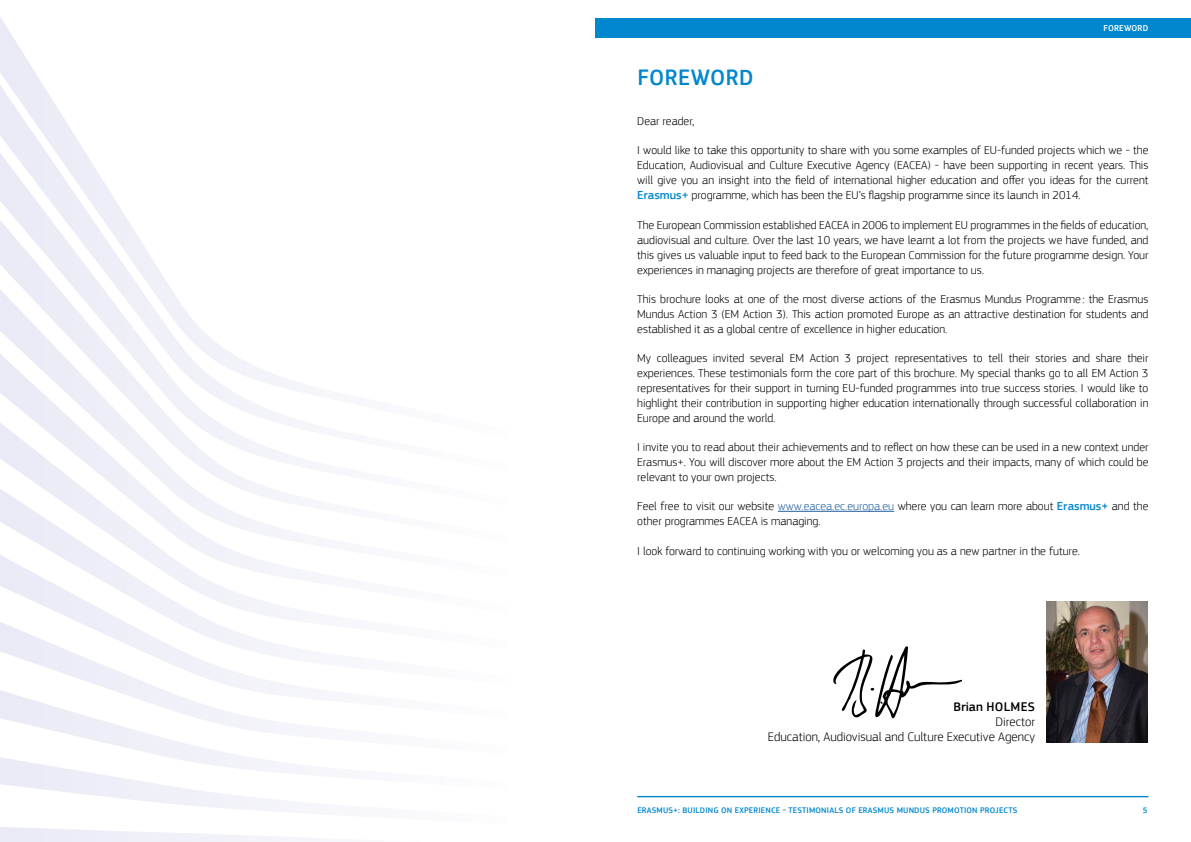
<style>
.page{position:relative;width:1191px;height:842px;background:#fff}
.page>*{position:absolute;margin:0;border:0;box-sizing:border-box;transform-origin:0 0}
.t1{font:500 23px "EC Square Sans Pro";letter-spacing:.02em;color:#0087cd}
.t2{font:300 13px/15px "EC Square Sans Pro";color:#000;text-align:right}
.t3{font:500 13px "EC Square Sans Pro";letter-spacing:.02em;color:#000}
.t4{font:300 12px/15px "EC Square Sans Pro";color:#000;text-align:justify}
.t5{font:500 8.9px "EC Square Sans Pro";letter-spacing:.02em;color:#fff}
.t6{font:500 8.4px "EC Square Sans Pro";letter-spacing:.02em;color:#0087cd}
.s1{font-weight:500;color:#0087cd}
.s2{color:#215e9e}
</style>
<div class="page">
<hr style="left:637px;top:796px;width:511px;height:1px;background:#0087cd">
<div style="left:595px;top:18px;width:596px;height:19px;background:#0087cd"></div>
<svg style="left:0;top:17px;width:35px;height:55px;fill:#eeeff8"></svg>
<svg style="left:37px;top:543px;width:194px;height:7px"></svg>
<svg style="left:0;top:550px;width:301px;height:68px"></svg>
<svg style="left:0;top:618px;width:301px;height:69px"></svg>
<svg style="left:0;top:687px;width:301px;height:69px"></svg>
<svg style="left:0;top:756px;width:301px;height:86px"></svg>
<svg style="left:0;top:72px;width:78px;height:69px;fill:#ebecf6"></svg>
<svg style="left:0;top:141px;width:121px;height:69px;fill:#ecedf7"></svg>
<svg style="left:0;top:210px;width:301px;height:333px"></svg>
<hr style="left:777px;top:511px;width:117px;height:1px;background:#215e9e">
<svg style="left:833px;top:646px;width:128px;height:72px"></svg>
<img style="left:1046px;top:601px;width:101px;height:142px">
<p class="t5" style="left:1103px;top:23px;width:46px">FOREWORD</p>
<h1 class="t1" style="left:637px;top:64px;width:118px">FOREWORD</h1>
<p class="t4" style="left:637px;top:114px;width:59px">Dear reader,</p>
<p class="t4" style="left:637px;top:143px;width:513px">I would like to take this opportunity to share with you some examples of EU-funded projects which we - the Education, Audiovisual and Culture Executive Agency (EACEA) - have been supporting in recent years. This will give you an insight into the field of international higher education and offer you ideas for the current <span class="s1">Erasmus+</span> programme, which has been the EU’s flagship programme since its launch in 2014.</p>
<p class="t4" style="left:637px;top:217px;width:513px">The European Commission established EACEA in 2006 to implement EU programmes in the fields of education, audiovisual and culture. Over the last 10 years, we have learnt a lot from the projects we have funded, and this gives us valuable input to feed back to the European Commission for the future programme design. Your experiences in managing projects are therefore of great importance to us.</p>
<p class="t4" style="left:637px;top:291px;width:513px">This brochure looks at one of the most diverse actions of the Erasmus Mundus Programme : the Erasmus Mundus Action 3 (EM Action 3). This action promoted Europe as an attractive destination for students and established it as a global centre of excellence in higher education.</p>
<p class="t4" style="left:637px;top:350px;width:513px">My colleagues invited several EM Action 3 project representatives to tell their stories and share their experiences. These testimonials form the core part of this brochure. My special thanks go to all EM Action 3 representatives for their support in turning EU-funded programmes into true success stories. I would like to highlight their contribution in supporting higher education internationally through successful collaboration in Europe and around the world.</p>
<p class="t4" style="left:637px;top:440px;width:513px">I invite you to read about their achievements and to reflect on how these can be used in a new context under Erasmus+. You will discover more about the EM Action 3 projects and their impacts, many of which could be relevant to your own projects.</p>
<p class="t4" style="left:637px;top:499px;width:513px">Feel free to visit our website <span class="s2">www.eacea.ec.europa.eu</span> where you can learn more about <span class="s1">Erasmus+</span> and the other programmes EACEA is managing.</p>
<p class="t4" style="left:637px;top:544px;width:444px">I look forward to continuing working with you or welcoming you as a new partner in the future.</p>
<p class="t3" style="left:953px;top:699px;width:83px">Brian HOLMES</p>
<p class="t2" style="left:768px;top:714px;width:269px">Director<br>Education, Audiovisual and Culture Executive Agency</p>
<p class="t6" style="left:637px;top:805px;width:382px">ERASMUS+: BUILDING ON EXPERIENCE - TESTIMONIALS OF ERASMUS MUNDUS PROMOTION PROJECTS</p>
<p class="t6" style="left:1142px;top:805px;width:6px">5</p>
</div>
